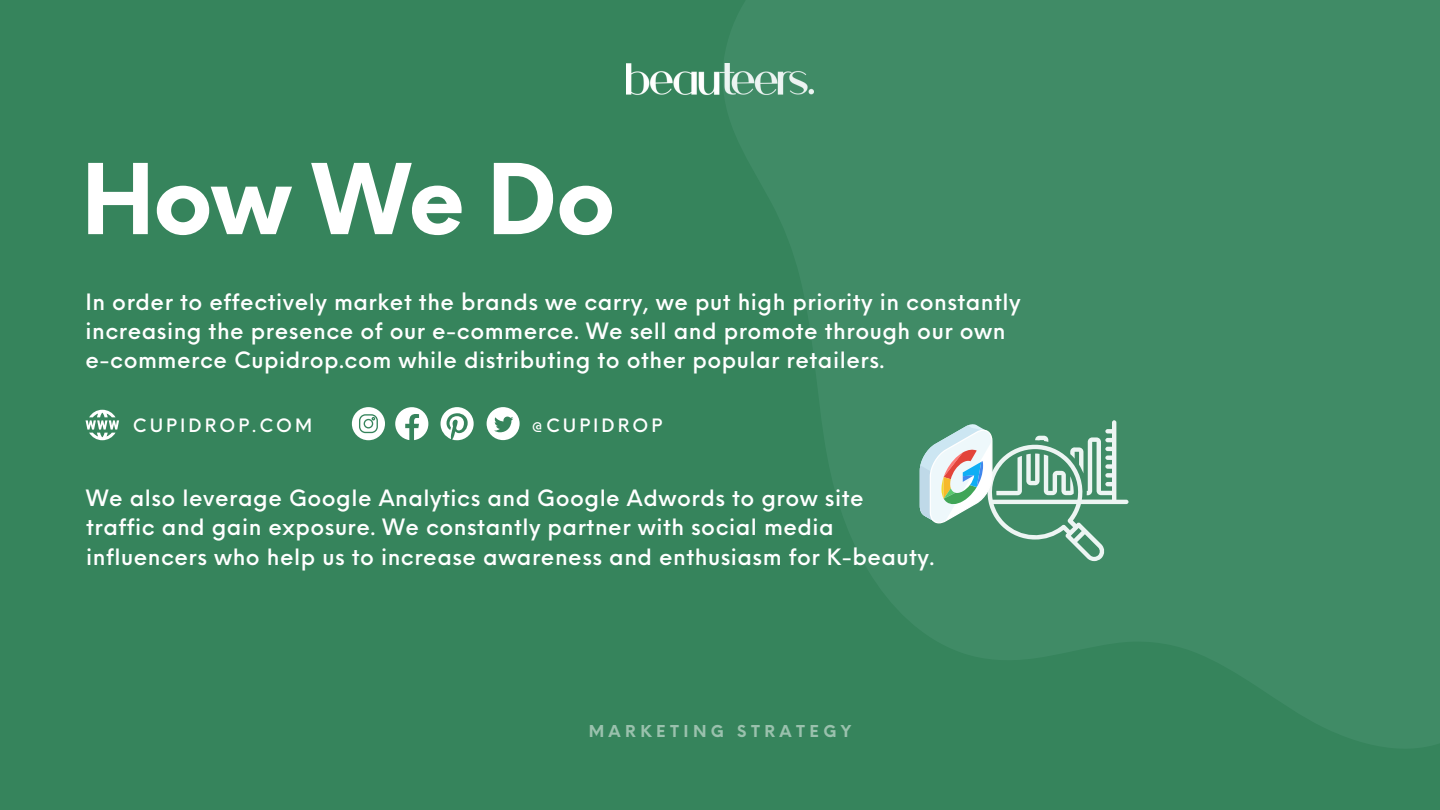
<style>
.page{position:relative;width:1440px;height:810px;background:#36845c}
.page>*{position:absolute;margin:0;border:0;box-sizing:border-box;transform-origin:0 0}
.t1{font:700 95px "Neue Einstellung";letter-spacing:-.02em;color:#fff}
.t2{font:500 22px/29.2px "Neue Einstellung";letter-spacing:.025em;color:#fff}
.t3{font:500 18px "Neue Einstellung";letter-spacing:.165em;color:#fff}
.t4{font:700 16px "Neue Einstellung";letter-spacing:.28em;color:#fff}
</style>
<div class="page">
<img style="left:627px;top:63px;width:93px;height:32px">
<svg style="left:920px;top:420px;width:208px;height:141px"></svg>
<svg style="left:395px;top:407px;width:33px;height:33px"></svg>
<svg style="left:352px;top:407px;width:33px;height:33px"></svg>
<svg style="left:487px;top:407px;width:33px;height:33px"></svg>
<svg style="left:441px;top:407px;width:33px;height:33px"></svg>
<svg style="left:86px;top:410px;width:33px;height:30px"></svg>
<h1 class="t1" style="left:81px;top:113px;width:536px">How We Do</h1>
<p class="t2" style="left:86px;top:285px;width:937px">In order to effectively market the brands we carry, we put high priority in constantly increasing the presence of our e-commerce. We sell and promote through our own e-commerce Cupidrop.com while distributing to other popular retailers.</p>
<p class="t3" style="left:133px;top:409px;width:181px">CUPIDROP.COM</p>
<h2 class="t3" style="left:532px;top:409px;width:132px">@CUPIDROP</h2>
<p class="t2" style="left:86px;top:481px;width:850px">We also leverage Google Analytics and Google Adwords to grow site traffic and gain exposure. We constantly partner with social media influencers who help us to increase awareness and enthusiasm for K-beauty.</p>
<p class="t4" style="left:589px;top:717px;width:264px">MARKETING STRATEGY</p>
</div>
